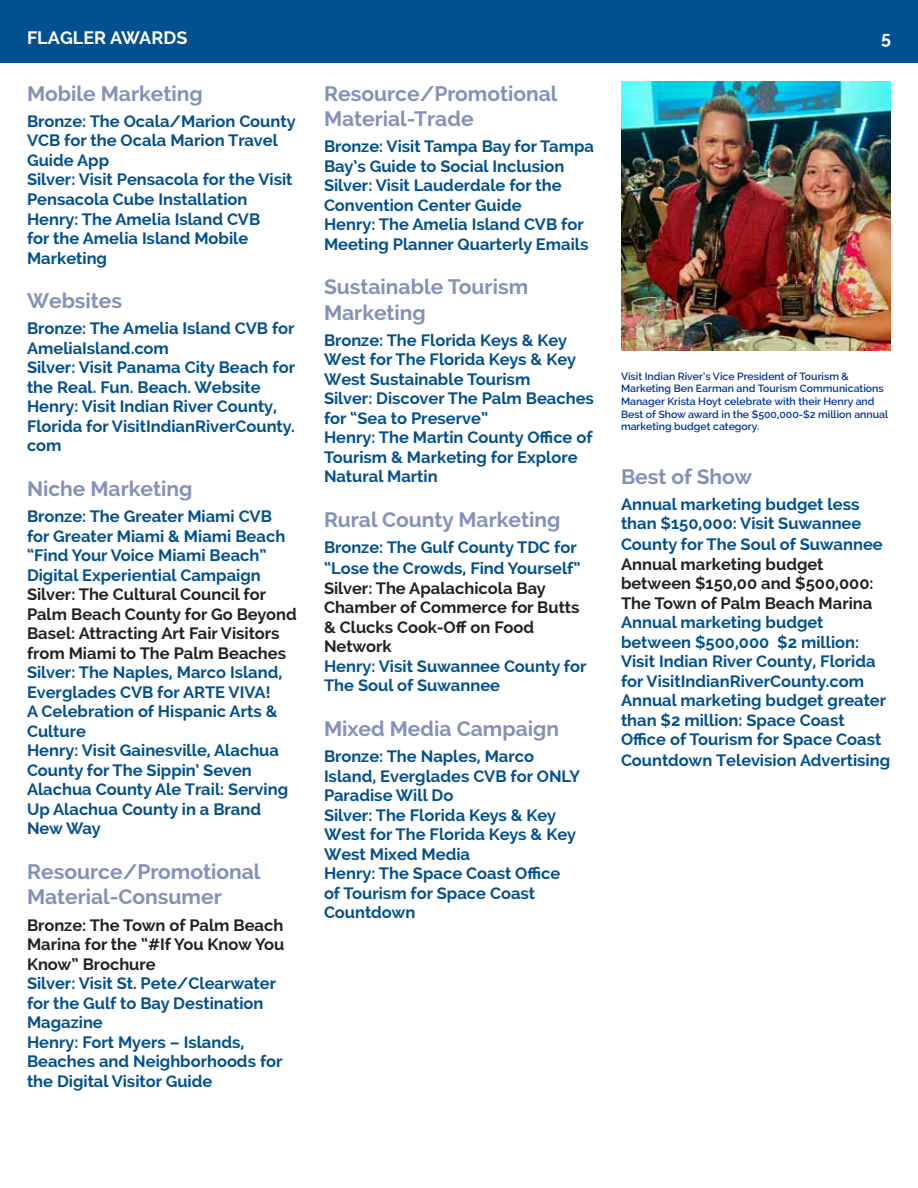
<style>
.page{position:relative;width:918px;height:1188px;background:#fff}
.page>*{position:absolute;margin:0;border:0;box-sizing:border-box;transform-origin:0 0}
.t1{font:700 21px/25.2px "Raleway";color:#8491b9}
.t2{font:700 18px "Raleway";color:#fff}
.t3{font:700 16.5px/19.5px "Raleway";color:#02518e}
.t4{font:700 16.5px/19.5px "Raleway";color:#222}
.t5{font:600 10.5px/12.6px "Raleway";color:#039}
</style>
<div class="page">
<div style="left:0;top:0;width:918px;height:62px;background:#02518e"></div>
<img style="left:621px;top:81px;width:270px;height:270px">
<p class="t2" style="left:27px;top:27px;width:162px">FLAGLER AWARDS</p>
<p class="t2" style="left:881px;top:27px;width:11px">5</p>
<p class="t1" style="left:27px;top:81px;width:177px">Mobile Marketing</p>
<p class="t3" style="left:27px;top:112px;width:270px">Bronze: The Ocala/Marion County<br>VCB for the Ocala Marion Travel<br>Guide App<br>Silver: Visit Pensacola for the Visit<br>Pensacola Cube Installation<br>Henry: The Amelia Island CVB<br>for the Amelia Island Mobile<br>Marketing</p>
<p class="t1" style="left:27px;top:288px;width:97px">Websites</p>
<p class="t3" style="left:27px;top:319px;width:270px">Bronze: The Amelia Island CVB for<br>AmeliaIsland.com<br>Silver: Visit Panama City Beach for the Real. Fun. Beach. Website<br>Henry: Visit Indian River County,<br>Florida for VisitIndianRiverCounty. com</p>
<p class="t1" style="left:27px;top:476px;width:167px">Niche Marketing</p>
<p class="t3" style="left:27px;top:507px;width:260px">Bronze: The Greater Miami CVB for Greater Miami &amp; Miami Beach “Find Your Voice Miami Beach”<br>Digital Experiential Campaign</p>
<p class="t4" style="left:27px;top:585px;width:271px">Silver: The Cultural Council for<br>Palm Beach County for Go Beyond<br>Basel: Attracting Art Fair Visitors from Miami to The Palm Beaches</p>
<p class="t3" style="left:27px;top:663px;width:263px">Silver: The Naples, Marco Island,<br>Everglades CVB for ARTE VIVA!<br>A Celebration of Hispanic Arts &amp;<br>Culture<br>Henry: Visit Gainesville, Alachua<br>County for The Sippin’ Seven<br>Alachua County Ale Trail: Serving<br>Up Alachua County in a Brand<br>New Way</p>
<p class="t1" style="left:27px;top:859px;width:235px">Resource/Promotional<br>Material-Consumer</p>
<p class="t4" style="left:27px;top:915px;width:259px;text-align:justify">Bronze: The Town of Palm Beach Marina for the “#If You Know You Know” Brochure</p>
<p class="t3" style="left:27px;top:974px;width:257px">Silver: Visit St. Pete/Clearwater for the Gulf to Bay Destination<br>Magazine<br>Henry: Fort Myers – Islands,<br>Beaches and Neighborhoods for the Digital Visitor Guide</p>
<p class="t1" style="left:324px;top:81px;width:235px">Resource/Promotional<br>Material-Trade</p>
<p class="t3" style="left:324px;top:137px;width:271px">Bronze: Visit Tampa Bay for Tampa<br>Bay’s Guide to Social Inclusion<br>Silver: Visit Lauderdale for the<br>Convention Center Guide<br>Henry: The Amelia Island CVB for<br>Meeting Planner Quarterly Emails</p>
<p class="t1" style="left:324px;top:275px;width:206px">Sustainable Tourism<br>Marketing</p>
<p class="t3" style="left:324px;top:330px;width:272px">Bronze: The Florida Keys &amp; Key<br>West for The Florida Keys &amp; Key<br>West Sustainable Tourism<br>Silver: Discover The Palm Beaches for “Sea to Preserve”<br>Henry: The Martin County Office of<br>Tourism &amp; Marketing for Explore<br>Natural Martin</p>
<p class="t1" style="left:324px;top:507px;width:238px">Rural County Marketing</p>
<p class="t3" style="left:324px;top:537px;width:258px;line-height:21px">Bronze: The Gulf County TDC for “Lose the Crowds, Find Yourself”</p>
<p class="t4" style="left:324px;top:578px;width:257px">Silver: The Apalachicola Bay<br>Chamber of Commerce for Butts &amp; Clucks Cook-Off on Food<br>Network</p>
<p class="t3" style="left:324px;top:656px;width:264px">Henry: Visit Suwannee County for<br>The Soul of Suwannee</p>
<p class="t1" style="left:324px;top:716px;width:237px">Mixed Media Campaign</p>
<p class="t3" style="left:324px;top:747px;width:258px">Bronze: The Naples, Marco<br>Island, Everglades CVB for ONLY<br>Paradise Will Do<br>Silver: The Florida Keys &amp; Key<br>West for The Florida Keys &amp; Key<br>West Mixed Media<br>Henry: The Space Coast Office of Tourism for Space Coast<br>Countdown</p>
<p class="t5" style="left:621px;top:370px;width:269px">Visit Indian River’s Vice President of Tourism &amp; Marketing Ben Earman and Tourism Communications Manager Krista Hoyt celebrate with their Henry and Best of Show award in the $500,000-$2 million annual marketing budget category.</p>
<p class="t1" style="left:621px;top:464px;width:133px">Best of Show</p>
<p class="t3" style="left:621px;top:494px;width:242px">Annual marketing budget less than $150,000: Visit Suwannee</p>
<p class="t3" style="left:621px;top:535px;width:263px">County for The Soul of Suwannee</p>
<p class="t4" style="left:621px;top:554px;width:254px">Annual marketing budget between $150,00 and $500,000:<br>The Town of Palm Beach Marina</p>
<p class="t3" style="left:621px;top:613px;width:267px">Annual marketing budget between $500,000 ‐ $2 million:<br>Visit Indian River County, Florida for VisitIndianRiverCounty.com<br>Annual marketing budget greater than $2 million: Space Coast<br>Office of Tourism for Space Coast</p>
<p class="t3" style="left:621px;top:751px;width:271px">Countdown Television Advertising</p>
</div>
